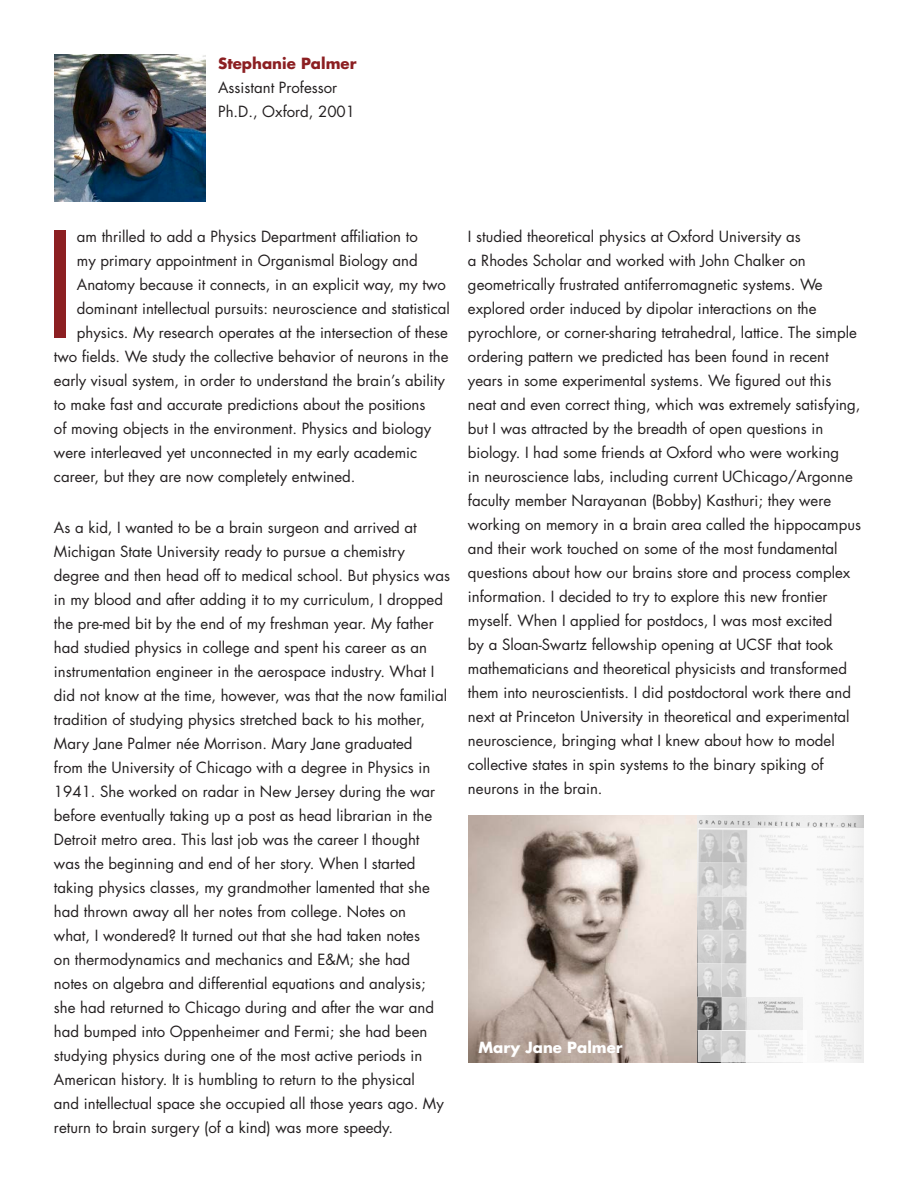
<style>
.page{position:relative;width:918px;height:1188px;background:#fff}
.page>*{position:absolute;margin:0;border:0;box-sizing:border-box;transform-origin:0 0}
.t1{font:142.35px "Futura Std";color:#8c1f22}
.t2{font:15px/24px "Futura Std";color:#231f20}
.t3{font:700 15px "Futura Std";color:#8c1f22}
.t4{font:700 15px "Futura Std";color:#fff}
</style>
<div class="page">
<img style="left:54px;top:54px;width:151px;height:147px">
<img style="left:468px;top:815px;width:396px;height:247px">
<svg style="left:698px;top:828px;width:166px;height:169px;fill:#f5f5f5"></svg>
<div style="left:804px;top:997px;width:60px;height:65px;background:#f4f4f4"></div>
<svg style="left:698px;top:1030px;width:106px;height:32px"></svg>
<svg style="left:722px;top:997px;width:23px;height:33px"></svg>
<p class="t3" style="left:218px;top:53px;width:140px">Stephanie Palmer</p>
<p class="t2" style="left:218px;top:75px;width:138px">Assistant Professor<br>Ph.D., Oxford, 2001</p>
<h1 class="t1" style="left:43px;top:195px;width:36px">I</h1>
<p class="t2" style="left:77px;top:225px;width:342px">am thrilled to add a Physics Department affiliation to</p>
<p class="t2" style="left:77px;top:249px;width:342px">my primary appointment in Organismal Biology and</p>
<p class="t2" style="left:77px;top:273px;width:371px">Anatomy because it connects, in an explicit way, my two</p>
<p class="t2" style="left:77px;top:297px;width:375px">dominant intellectual pursuits: neuroscience and statistical</p>
<p class="t2" style="left:77px;top:321px;width:373px">physics. My research operates at the intersection of these</p>
<p class="t2" style="left:54px;top:345px;width:396px">two fields. We study the collective behavior of neurons in the</p>
<p class="t2" style="left:54px;top:369px;width:392px">early visual system, in order to understand the brain’s ability</p>
<p class="t2" style="left:54px;top:393px;width:373px">to make fast and accurate predictions about the positions</p>
<p class="t2" style="left:54px;top:417px;width:379px">of moving objects in the environment. Physics and biology</p>
<p class="t2" style="left:54px;top:441px;width:365px">were interleaved yet unconnected in my early academic</p>
<p class="t2" style="left:54px;top:465px;width:303px">career, but they are now completely entwined.</p>
<p class="t2" style="left:54px;top:516px;width:398px">As a kid, I wanted to be a brain surgeon and arrived at Michigan State University ready to pursue a chemistry degree and then head off to medical school. But physics was in my blood and after adding it to my curriculum, I dropped the pre-med bit by the end of my freshman year. My father had studied physics in college and spent his career as an instrumentation engineer in the aerospace industry. What I did not know at the time, however, was that the now familial tradition of studying physics stretched back to his mother, Mary Jane Palmer née Morrison. Mary Jane graduated<br>from the University of Chicago with a degree in Physics in 1941. She worked on radar in New Jersey during the war before eventually taking up a post as head librarian in the Detroit metro area. This last job was the career I thought<br>was the beginning and end of her story. When I started taking physics classes, my grandmother lamented that she had thrown away all her notes from college. Notes on<br>what, I wondered? It turned out that she had taken notes<br>on thermodynamics and mechanics and E&amp;M; she had<br>notes on algebra and differential equations and analysis; she had returned to Chicago during and after the war and had bumped into Oppenheimer and Fermi; she had been studying physics during one of the most active periods in American history. It is humbling to return to the physical<br>and intellectual space she occupied all those years ago. My return to brain surgery (of a kind) was more speedy.</p>
<p class="t2" style="left:468px;top:225px;width:395px">I studied theoretical physics at Oxford University as<br>a Rhodes Scholar and worked with John Chalker on geometrically frustrated antiferromagnetic systems. We explored order induced by dipolar interactions on the pyrochlore, or corner-sharing tetrahedral, lattice. The simple ordering pattern we predicted has been found in recent years in some experimental systems. We figured out this neat and even correct thing, which was extremely satisfying, but I was attracted by the breadth of open questions in biology. I had some friends at Oxford who were working<br>in neuroscience labs, including current UChicago/Argonne faculty member Narayanan (Bobby) Kasthuri; they were working on memory in a brain area called the hippocampus and their work touched on some of the most fundamental questions about how our brains store and process complex information. I decided to try to explore this new frontier myself. When I applied for postdocs, I was most excited<br>by a Sloan-Swartz fellowship opening at UCSF that took mathematicians and theoretical physicists and transformed them into neuroscientists. I did postdoctoral work there and next at Princeton University in theoretical and experimental neuroscience, bringing what I knew about how to model collective states in spin systems to the binary spiking of neurons in the brain.</p>
<p class="t4" style="left:478px;top:1037px;width:146px">Mary Jane Palmer</p>
</div>
